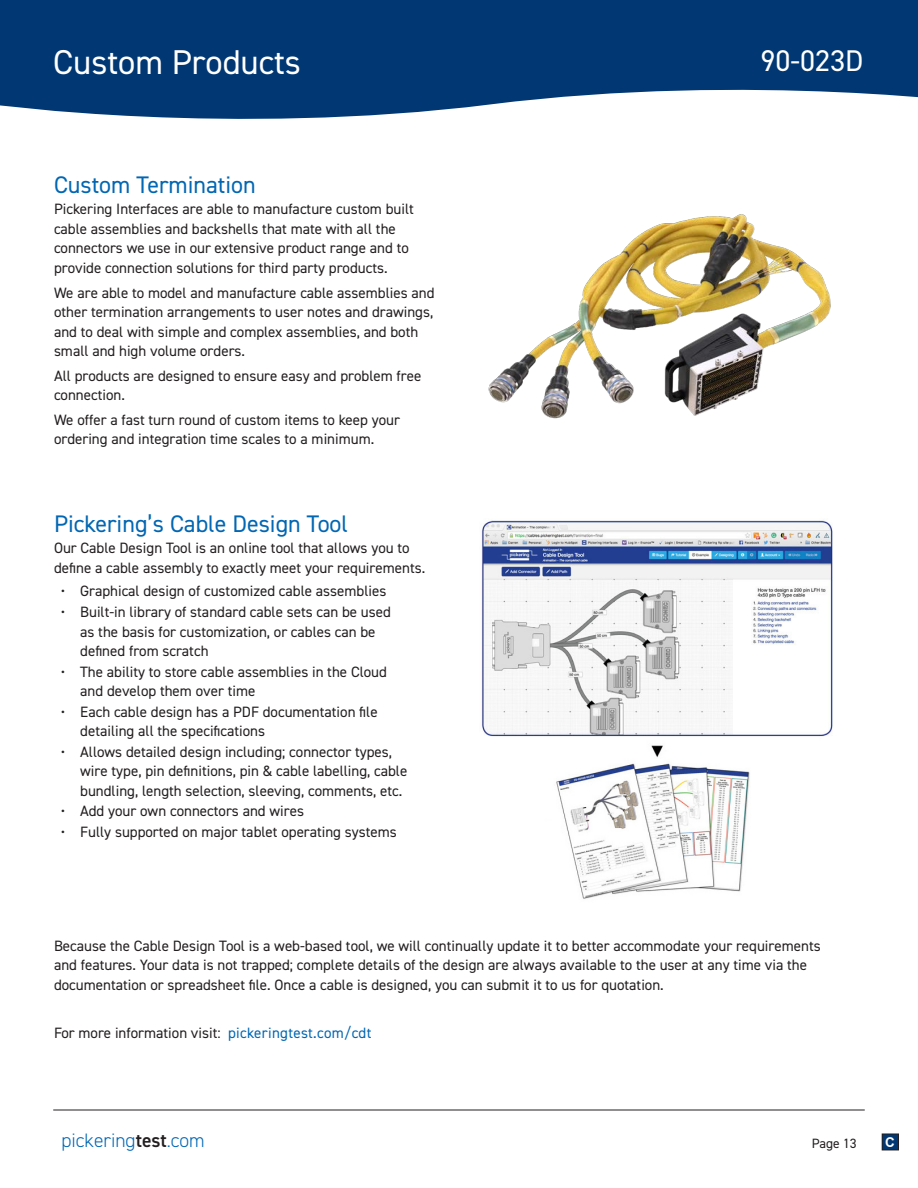
<style>
.page{position:relative;width:918px;height:1188px;background:#fff}
.page>*{position:absolute;margin:0;border:0;box-sizing:border-box;transform-origin:0 0}
.t1{font:34.5px "DIN2014";color:#fff}
.t2{font:30px "DIN2014";color:#fff}
.t3{font:24px "DIN2014";color:#0166b3}
.t4{font:300 19.5px "DIN2014";color:#0166b3}
.t5{font:15px/19.5px "DIN2014";color:#231f20}
.t6{font:13.5px "DIN2014";color:#231f20}
.t7{font:700 13.5px "Arial";color:#fff}
.s1{color:#0166b3}
.s2{font-weight:600;color:#231f20}
</style>
<div class="page">
<img style="left:481px;top:520px;width:352px;height:379px">
<img style="left:488px;top:214px;width:343px;height:205px">
<svg style="left:0;top:80px;width:918px;height:39px;fill:#013874"></svg>
<div style="left:0;top:0;width:918px;height:80px;background:#013874"></div>
<hr style="left:53px;top:1110px;width:812px;height:1px;background:#231f20">
<div style="left:882px;top:1134px;width:17px;height:16px;background:#013874"></div>
<div style="left:882px;top:1134px;width:17px;height:16px;border:1px solid #231f20"></div>
<h1 class="t1" style="left:53px;top:41px;width:249px">Custom Products</h1>
<h3 class="t3" style="left:54px;top:169px;width:203px">Custom Termination</h3>
<p class="t5" style="left:54px;top:199px;width:361px">Pickering Interfaces are able to manufacture custom built cable assemblies and backshells that mate with all the connectors we use in our extensive product range and to provide connection solutions for third party products.</p>
<p class="t5" style="left:54px;top:282px;width:382px">We are able to model and manufacture cable assemblies and other termination arrangements to user notes and drawings, and to deal with simple and complex assemblies, and both small and high volume orders.</p>
<p class="t5" style="left:54px;top:365px;width:369px">All products are designed to ensure easy and problem free connection.</p>
<p class="t5" style="left:54px;top:410px;width:348px">We offer a fast turn round of custom items to keep your ordering and integration time scales to a minimum.</p>
<h3 class="t3" style="left:54px;top:508px;width:296px">Pickering’s Cable Design Tool</h3>
<p class="t5" style="left:54px;top:538px;width:373px">Our Cable Design Tool is an online tool that allows you to define a cable assembly to exactly meet your requirements.</p>
<p class="t5" style="left:61px;top:581px;width:327px">• Graphical design of customized cable assemblies</p>
<p class="t5" style="left:80px;top:602px;width:312px;text-indent:-19px">• Built-in library of standard cable sets can be used as the basis for customization, or cables can be defined from scratch</p>
<p class="t5" style="left:80px;top:661px;width:308px;text-indent:-19px">• The ability to store cable assemblies in the Cloud and develop them over time</p>
<p class="t5" style="left:80px;top:701px;width:299px;text-indent:-19px">• Each cable design has a PDF documentation file detailing all the specifications</p>
<p class="t5" style="left:80px;top:742px;width:329px;text-indent:-19px">• Allows detailed design including; connector types, wire type, pin definitions, pin &amp; cable labelling, cable bundling, length selection, sleeving, comments, etc.</p>
<p class="t5" style="left:61px;top:801px;width:245px">• Add your own connectors and wires</p>
<p class="t5" style="left:61px;top:822px;width:338px">• Fully supported on major tablet operating systems</p>
<h2 class="t2" style="left:761px;top:42px;width:104px">90-023D</h2>
<p class="t5" style="left:54px;top:936px;width:768px">Because the Cable Design Tool is a web-based tool, we will continually update it to better accommodate your requirements and features. Your data is not trapped; complete details of the design are always available to the user at any time via the documentation or spreadsheet file. Once a cable is designed, you can submit it to us for quotation.</p>
<p class="t5" style="left:54px;top:1023px;width:319px">For more information visit: <span class="s1">pickeringtest.com/cdt</span></p>
<h3 class="t4" style="left:62px;top:1129px;width:145px">pickering<span class="s2">test</span>.com</h3>
<p class="t6" style="left:812px;top:1135px;width:46px">Page 13</p>
<p class="t7" style="left:885px;top:1133px;width:11px">C</p>
</div>
